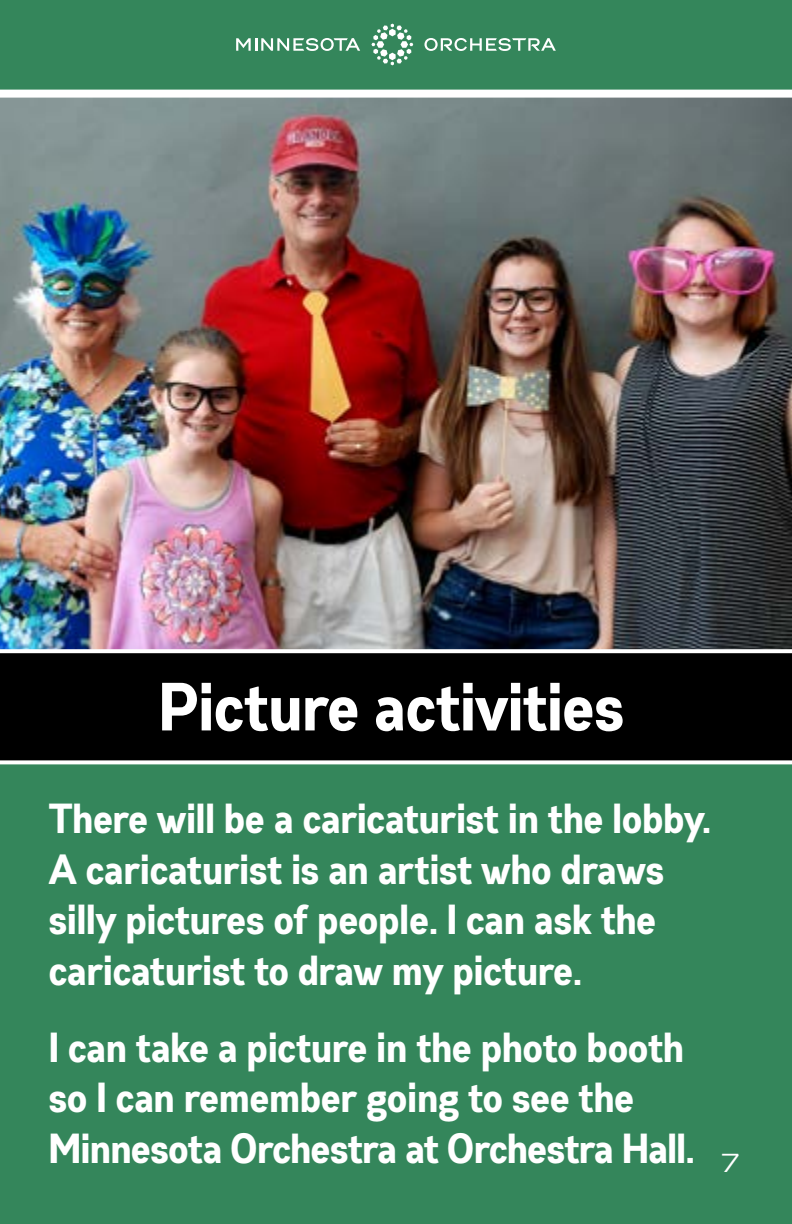
<style>
.page{position:relative;width:792px;height:1224px;background:#fff}
.page>*{position:absolute;margin:0;border:0;box-sizing:border-box;transform-origin:0 0}
.t1{font:700 68px "Gabriel Orchestra Cond";color:#fff}
.t2{font:700 42px/50.4px "Gabriel Orchestra Cond";color:#fff}
.t3{font:26px "Gabriel Orchestra Normal";color:#fff}
</style>
<div class="page">
<div style="left:0;top:721px;width:792px;height:503px;background:#34865b"></div>
<div style="left:0;top:0;width:792px;height:115px;background:#34865b"></div>
<svg style="left:424px;top:38px;width:132px;height:13px"></svg>
<svg style="left:236px;top:38px;width:124px;height:13px"></svg>
<svg style="left:371px;top:24px;width:42px;height:41px"></svg>
<img style="left:0;top:98px;width:792px;height:551px">
<div style="left:0;top:90px;width:792px;height:8px;background:#fff"></div>
<svg style="left:0;top:649px;width:792px;height:115px;background:#111"></svg>
<h1 class="t1" style="left:160px;top:667px;width:467px">Picture activities</h1>
<p class="t2" style="left:50px;top:794px;width:663px">There will be a caricaturist in the lobby.<br>A caricaturist is an artist who draws silly pictures of people. I can ask the caricaturist to draw my picture.</p>
<p class="t2" style="left:50px;top:1022px;width:647px">I can take a picture in the photo booth so I can remember going to see the<br>Minnesota Orchestra at Orchestra Hall.</p>
<p class="t3" style="left:721px;top:1147px;width:21px">7</p>
</div>
